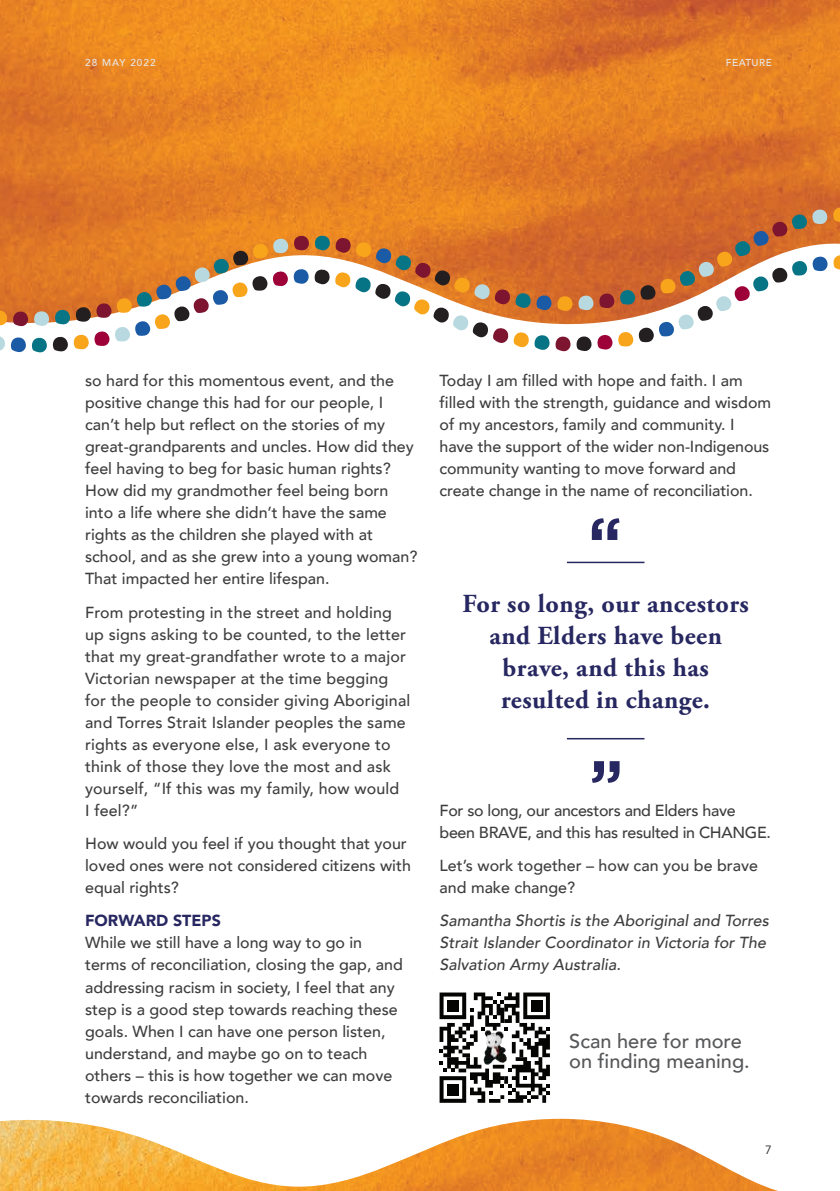
<style>
.page{position:relative;width:840px;height:1191px;background:#fff}
.page>*{position:absolute;margin:0;border:0;box-sizing:border-box;transform-origin:0 0}
.Call_out_Quote{font:700 26px/32px "Adobe Garamond Pro";letter-spacing:.02em;color:#272761;text-align:center}
.Salvos_Subhead_no_ba{font:500 20px/20px "Avenir";color:#57585a}
.Salvos_Body{font:500 16px/22px "Avenir";color:#3e3e3f}
.Writer_Info_at_the{font:italic 500 16px/22px "Avenir";color:#3e3e3f}
.Salvos_Body-2{font:500 16px/22px "Avenir";letter-spacing:-.02em;color:#3e3e3f}
.Intext_Subhead{font:900 16px "Avenir";color:#272761}
.t1{font:12px "Avenir";color:#231f20}
.Page_name_-_Right{font:500 10px "Avenir";letter-spacing:.1em;color:#e6e7e9}
.Page_name_-_Right-2{font:500 10px "Avenir";letter-spacing:.05em;color:#e6e7e9}
</style>
<div class="page">
<img style="left:0;top:0;width:839px;height:207px">
<svg style="left:0;top:207px;width:839px;height:146px"></svg>
<img style="left:0;top:1118px;width:777px;height:73px">
<svg style="left:439px;top:992px;width:110px;height:110px"></svg>
<div style="left:447px;top:1000px;width:11px;height:11px;background:#040503"></div>
<div style="left:530px;top:1000px;width:12px;height:11px;background:#040503"></div>
<div style="left:447px;top:1083px;width:11px;height:12px;background:#040503"></div>
<hr style="left:566px;top:561px;width:78px;height:2px;background:#272761">
<svg style="left:591px;top:518px;width:28px;height:22px"></svg>
<hr style="left:566px;top:738px;width:78px;height:1px;background:#272761">
<svg style="left:591px;top:761px;width:28px;height:22px"></svg>
<p class="Page_name_-_Right" style="left:85px;top:54px;width:72px">28 May 2022</p>
<p class="Page_name_-_Right-2" style="left:725px;top:54px;width:47px">FEATURE</p>
<p class="Salvos_Body" style="left:85px;top:368px;width:333px">so hard for this momentous event, and the positive change this had for our people, I can’t help but reflect on the stories of my great-grandparents and uncles. How did they feel having to beg for basic human rights?<br>How did my grandmother feel being born into a life where she didn’t have the same rights as the children she played with at school, and as she grew into a young woman?<br>That impacted her entire lifespan.</p>
<p class="Salvos_Body" style="left:85px;top:600px;width:326px">From protesting in the street and holding up signs asking to be counted, to the letter that my great-grandfather wrote to a major Victorian newspaper at the time begging for the people to consider giving Aboriginal and Torres Strait Islander peoples the same rights as everyone else, I ask everyone to think of those they love the most and ask yourself, “If this was my family, how would<br>I feel?”</p>
<p class="Salvos_Body" style="left:85px;top:831px;width:327px">How would you feel if you thought that your loved ones were not considered citizens with equal rights?</p>
<p class="Intext_Subhead" style="left:85px;top:907px;width:137px">FORWARD STEPS</p>
<p class="Salvos_Body" style="left:85px;top:931px;width:319px">While we still have a long way to go in terms of reconciliation, closing the gap, and addressing racism in society, I feel that any step is a good step towards reaching these goals. When I can have one person listen, understand, and maybe go on to teach others – this is how together we can move towards reconciliation.</p>
<p class="Salvos_Body" style="left:439px;top:368px;width:333px">Today I am filled with hope and faith. I am filled with the strength, guidance and wisdom of my ancestors, family and community. I have the support of the wider non-Indigenous community wanting to move forward and create change in the name of reconciliation.</p>
<p class="Call_out_Quote" style="left:462px;top:588px;width:288px">For so long, our ancestors and Elders have been brave, and this has resulted in change.</p>
<p class="Salvos_Body-2" style="left:439px;top:798px;width:333px">For so long, our ancestors and Elders have been BRAVE, and this has resulted in CHANGE.</p>
<p class="Salvos_Body" style="left:439px;top:853px;width:320px">Let’s work together – how can you be brave and make change?</p>
<p class="Writer_Info_at_the" style="left:439px;top:910px;width:330px">Samantha Shortis is the Aboriginal and Torres<br>Strait Islander Coordinator in Victoria for The<br>Salvation Army Australia.</p>
<p class="Salvos_Subhead_no_ba" style="left:569px;top:1029px;width:182px">Scan here for more on finding meaning.</p>
<p class="t1" style="left:764px;top:1142px;width:8px">7</p>
</div>
